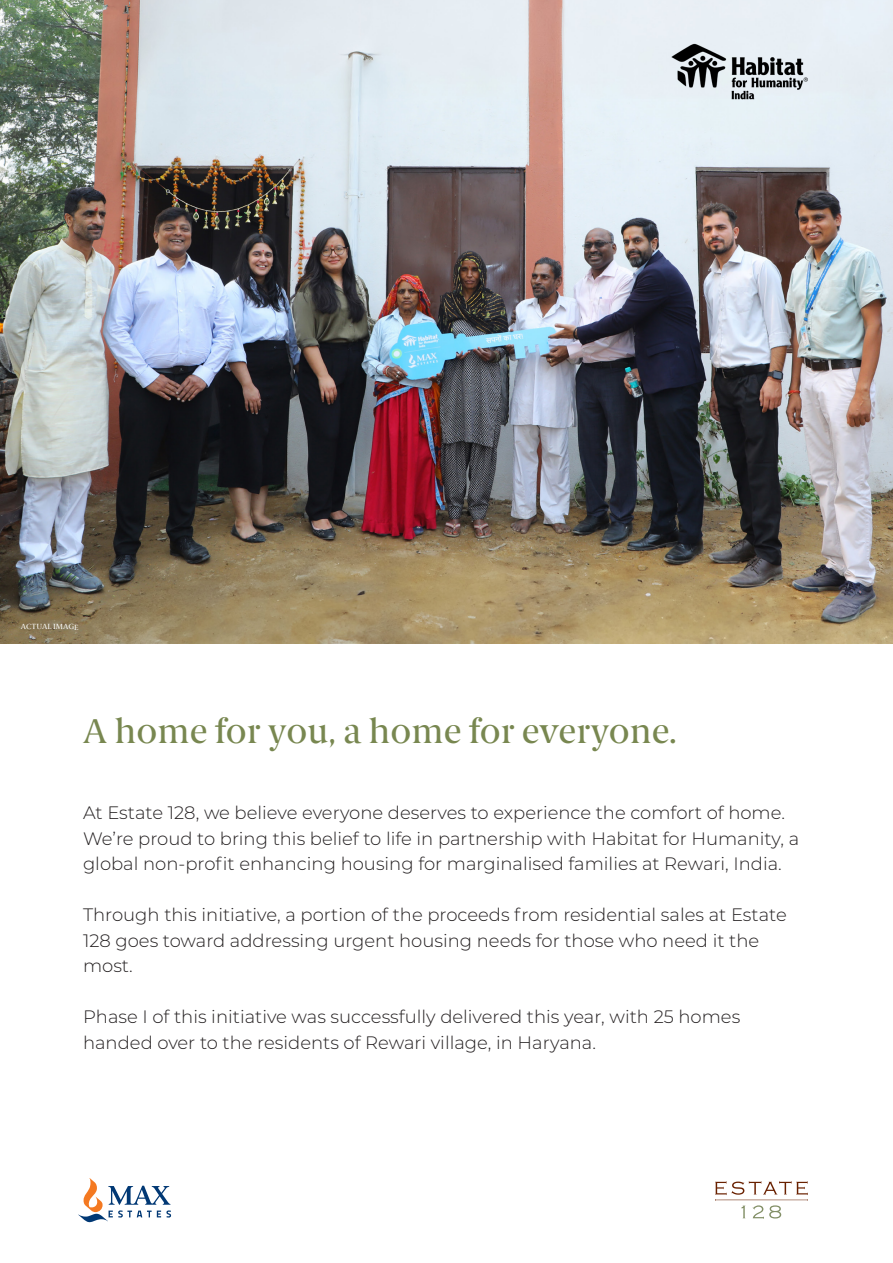
<style>
.page{position:relative;width:893px;height:1263px;background:#fff}
.page>*{position:absolute;margin:0;border:0;box-sizing:border-box;transform-origin:0 0}
.Headers{font:34.5px "Berlingske Serif";color:#788750}
.body_text{font:300 18px/25.5px "Montserrat";color:#231f20}
.t1{font:7.5px "Berlingske Serif";letter-spacing:-.005em;color:#fff}
</style>
<div class="page">
<img style="left:0;top:0;width:893px;height:644px">
<svg style="left:78px;top:1178px;width:93px;height:44px"></svg>
<img style="left:659px;top:38px;width:153px;height:71px">
<svg style="left:715px;top:1181px;width:93px;height:38px"></svg>
<p class="t1" style="left:21px;top:623px;width:59px">ACTUAL IMAGE</p>
<p class="Headers" style="left:83px;top:712px;width:595px">A home for you, a home for everyone.</p>
<p class="body_text" style="left:83px;top:799px;width:718px">At Estate 128, we believe everyone deserves to experience the comfort of home.<br>We’re proud to bring this belief to life in partnership with Habitat for Humanity, a global non-profit enhancing housing for marginalised families at Rewari, India.</p>
<p class="body_text" style="left:83px;top:901px;width:705px">Through this initiative, a portion of the proceeds from residential sales at Estate<br>128 goes toward addressing urgent housing needs for those who need it the most.</p>
<p class="body_text" style="left:83px;top:1003px;width:659px">Phase I of this initiative was successfully delivered this year, with 25 homes handed over to the residents of Rewari village, in Haryana.</p>
</div>
